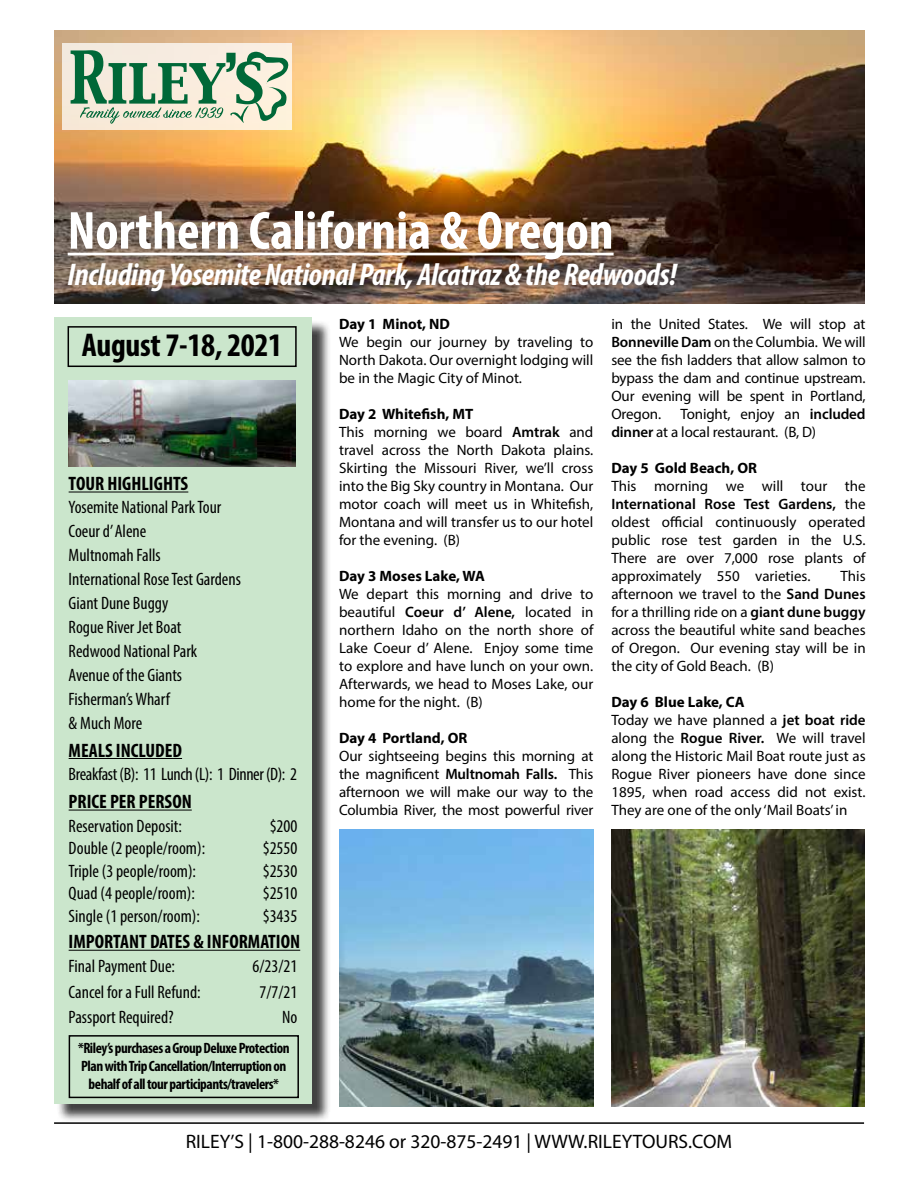
<style>
.page{position:relative;width:918px;height:1188px;background:#fff}
.page>*{position:absolute;margin:0;border:0;box-sizing:border-box;transform-origin:0 0}
.t1{font:700 condensed 54px "Myriad Pro";color:#fff}
.t2{font:700 condensed 33px "Myriad Pro";letter-spacing:-.01em;color:#000}
.t3{font:italic 700 condensed 31.5px "Myriad Pro";letter-spacing:-.01em;color:#fff}
.t4{font:700 condensed 19.5px "Myriad Pro";color:#000}
.t5{font:19.5px "Myriad Pro";color:#000}
.t6{font:condensed 18px/24px "Myriad Pro";color:#000}
.t7{font:condensed 18px "Myriad Pro";letter-spacing:-.02em;color:#000}
.t8{font:15px/18px "Myriad Pro";color:#000;text-align:justify}
.t9{font:700 condensed 15px/18px "Myriad Pro";letter-spacing:-.03em;color:#000;text-align:center}
.t10{font:700 15px "Myriad Pro";color:#000}
.s1{font-weight:700}
.s2{font-weight:600}
</style>
<div class="page">
<hr style="left:54px;top:1122px;width:810px;height:2px;background:#000">
<div style="left:56px;top:320px;width:275px;height:802px;background:#000;opacity:.75"></div>
<div style="left:54px;top:317px;width:258px;height:787px;background:#cbe6cc"></div>
<div style="left:68px;top:326px;width:229px;height:41px;border:2px solid #000"></div>
<hr style="left:69px;top:950px;width:231px;height:1px;background:#000">
<hr style="left:69px;top:810px;width:123px;height:1px;background:#000">
<hr style="left:69px;top:758px;width:113px;height:1px;background:#000">
<hr style="left:69px;top:492px;width:119px;height:1px;background:#000">
<img style="left:339px;top:829px;width:254px;height:278px">
<img style="left:611px;top:829px;width:253px;height:278px">
<img style="left:55px;top:30px;width:809px;height:274px">
<hr style="left:68px;top:253px;width:546px;height:2px;background:#fff">
<div style="left:62px;top:44px;width:230px;height:86px;background:#f8ebdd"></div>
<svg style="left:71px;top:50px;width:218px;height:74px"></svg>
<img style="left:69px;top:380px;width:226px;height:87px">
<div style="left:69px;top:1035px;width:230px;height:63px;border:2px solid #000"></div>
<h1 class="t1" style="left:68px;top:197px;width:547px">Northern California &amp; Oregon</h1>
<h3 class="t3" style="left:68px;top:255px;width:611px">Including Yosemite National Park, Alcatraz &amp; the Redwoods!</h3>
<h2 class="t2" style="left:82px;top:325px;width:202px">August 7-18, 2021</h2>
<h3 class="t4" style="left:69px;top:471px;width:121px">TOUR HIGHLIGHTS</h3>
<p class="t6" style="left:69px;top:495px;width:174px">Yosemite National Park Tour<br>Coeur d’ Alene<br>Multnomah Falls<br>International Rose Test Gardens<br>Giant Dune Buggy<br>Rogue River Jet Boat<br>Redwood National Park<br>Avenue of the Giants<br>Fisherman’s Wharf<br>&amp; Much More</p>
<h3 class="t4" style="left:69px;top:738px;width:115px">MEALS INCLUDED</h3>
<p class="t7" style="left:69px;top:763px;width:230px">Breakfast (B): 11 Lunch (L): 1 Dinner (D): 2</p>
<h3 class="t4" style="left:69px;top:789px;width:125px">PRICE PER PERSON</h3>
<p class="t6" style="left:69px;top:814px;width:138px;line-height:22.5px">Reservation Deposit:<br>Double (2 people/room):<br>Triple (3 people/room):<br>Quad (4 people/room):<br>Single (1 person/room):</p>
<p class="t6" style="left:263px;top:814px;width:36px;line-height:22.5px;text-align:center">$200 $2550 $2530 $2510 $3435</p>
<h3 class="t4" style="left:69px;top:930px;width:233px">IMPORTANT DATES &amp; INFORMATION</h3>
<p class="t6" style="left:69px;top:953px;width:134px;line-height:25.5px">Final Payment Due:<br>Cancel for a Full Refund:<br>Passport Required?</p>
<p class="t6" style="left:253px;top:953px;width:46px;line-height:25.5px;text-align:right">6/23/21<br>7/7/21<br>No</p>
<p class="t9" style="left:78px;top:1039px;width:213px">*Riley’s purchases a Group Deluxe Protection<br>Plan with Trip Cancellation/Interruption on behalf of all tour participants/travelers*</p>
<p class="t10" style="left:339px;top:314px;width:112px">Day 1 Minot, ND</p>
<p class="t8" style="left:339px;top:332px;width:256px">We begin our journey by traveling to North Dakota. Our overnight lodging will be in the Magic City of Minot.</p>
<p class="t8" style="left:339px;top:404px;width:256px;text-align:left"><span class="s1">Day 2 Whitefish, MT<br></span>This morning we board <span class="s2">Amtrak</span> and travel across the North Dakota plains.<br>Skirting the Missouri River, we’ll cross into the Big Sky country in Montana. Our motor coach will meet us in Whitefish, Montana and will transfer us to our hotel for the evening. (B)</p>
<p class="t10" style="left:339px;top:566px;width:147px">Day 3 Moses Lake, WA</p>
<p class="t8" style="left:339px;top:584px;width:256px">We depart this morning and drive to beautiful <span class="s2">Coeur d’ Alene,</span> located in northern Idaho on the north shore of Lake Coeur d’ Alene. Enjoy some time to explore and have lunch on your own.<br>Afterwards, we head to Moses Lake, our home for the night. (B)</p>
<p class="t10" style="left:339px;top:728px;width:130px">Day 4 Portland, OR</p>
<p class="t8" style="left:339px;top:746px;width:256px">Our sightseeing begins this morning at the magnificent <span class="s2">Multnomah Falls.</span> This afternoon we will make our way to the Columbia River, the most powerful river</p>
<p class="t8" style="left:611px;top:314px;width:256px">in the United States. We will stop at <span class="s2">Bonneville Dam</span> on the Columbia. We will see the fish ladders that allow salmon to bypass the dam and continue upstream.<br>Our evening will be spent in Portland, Oregon.</p>
<p class="t8" style="left:611px;top:404px;width:256px;text-indent:69px">Tonight, enjoy an <span class="s2">included dinner</span> at a local restaurant. (B, D)</p>
<p class="t10" style="left:611px;top:458px;width:147px">Day 5 Gold Beach, OR</p>
<p class="t8" style="left:611px;top:476px;width:256px">This morning we will tour the <span class="s2">International Rose Test Gardens,</span> the oldest official continuously operated public rose test garden in the U.S.<br>There are over 7,000 rose plants of approximately 550 varieties.</p>
<p class="t8" style="left:611px;top:566px;width:256px;text-indent:229px">This afternoon we travel to the <span class="s2">Sand Dunes </span>for a thrilling ride on a <span class="s2">giant dune buggy </span>across the beautiful white sand beaches of Oregon. Our evening stay will be in the city of Gold Beach. (B)</p>
<p class="t8" style="left:611px;top:692px;width:256px;text-align:left"><span class="s1">Day 6 Blue Lake, CA<br></span>Today we have planned a <span class="s2">jet boat ride </span>along the <span class="s2">Rogue River.</span> We will travel along the Historic Mail Boat route just as Rogue River pioneers have done since 1895, when road access did not exist.<br>They are one of the only ‘Mail Boats’ in</p>
<h3 class="t5" style="left:186px;top:1129px;width:548px">RILEY’S | 1-800-288-8246 or 320-875-2491 | WWW.RILEYTOURS.COM</h3>
</div>
